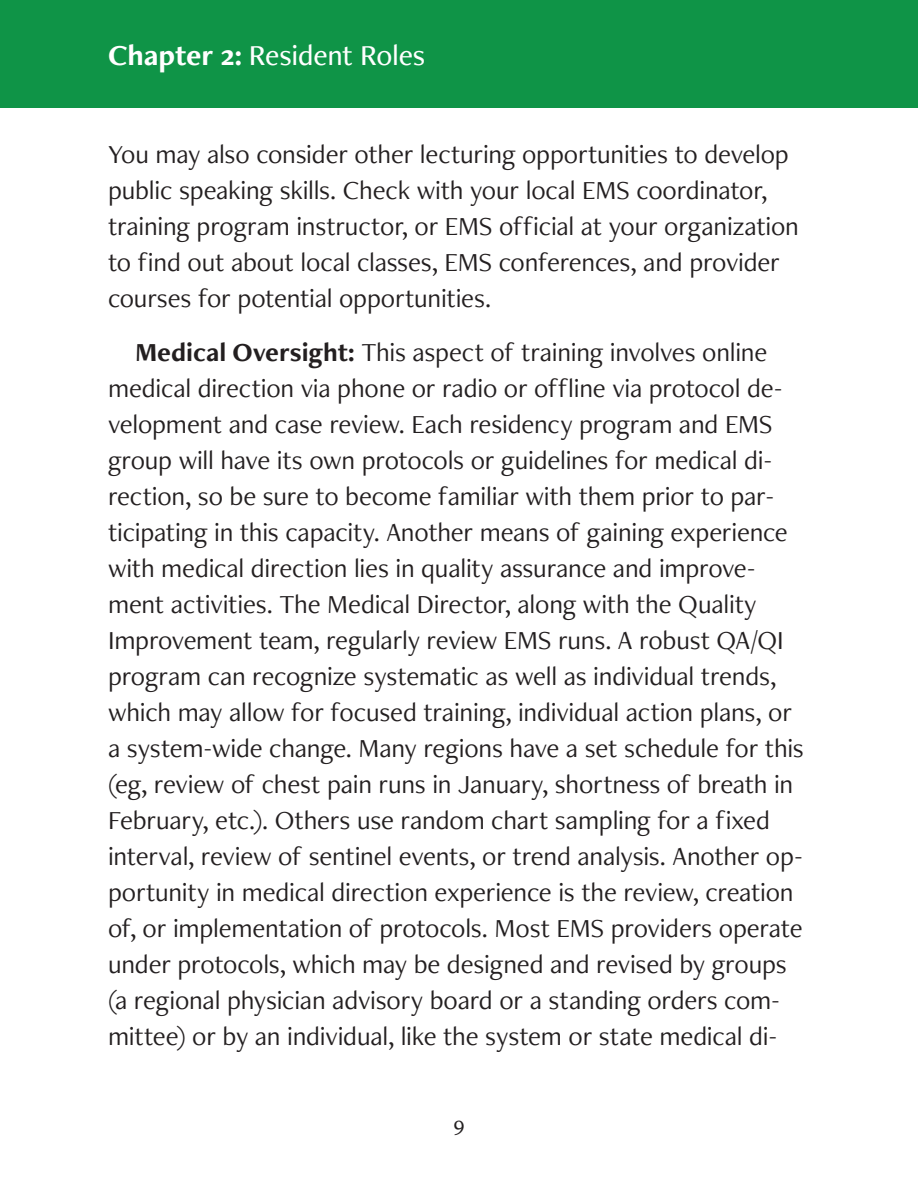
<style>
.page{position:relative;width:918px;height:1188px;background:#fff}
.page>*{position:absolute;margin:0;border:0;box-sizing:border-box;transform-origin:0 0}
.t1{font:500 30px "Freight Neo Pro";letter-spacing:-.01em;color:#fff}
.t2{font:27px/36px "Freight Neo Pro";letter-spacing:-.01em;color:#231f20}
.t3{font:500 21px "Freight Neo Pro";color:#231f20}
.s1{font-weight:700}
</style>
<div class="page">
<div style="left:0;top:0;width:918px;height:108px;background:#0f9447"></div>
<p class="t1" style="left:108px;top:34px;width:319px"><span class="s1">Chapter 2:</span> Resident Roles</p>
<p class="t2" style="left:108px;top:136px;width:692px">You may also consider other lecturing opportunities to develop public speaking skills. Check with your local EMS coordinator, training program instructor, or EMS official at your organization to find out about local classes, EMS conferences, and provider courses for potential opportunities.</p>
<p class="t2" style="left:108px;top:334px;width:697px;text-indent:27px"><span class="s1">Medical Oversight:</span> This aspect of training involves online medical direction via phone or radio or offline via protocol de&shy;velopment and case review. Each residency program and EMS group will have its own protocols or guidelines for medical di&shy;rection, so be sure to become familiar with them prior to par&shy;ticipating in this capacity. Another means of gaining experience with medical direction lies in quality assurance and improve&shy;ment activities. The Medical Director, along with the Quality Improvement team, regularly review EMS runs. A robust QA/QI program can recognize systematic as well as individual trends, which may allow for focused training, individual action plans, or a system-wide change. Many regions have a set schedule for this (eg, review of chest pain runs in January, shortness of breath in February, etc.). Others use random chart sampling for a fixed interval, review of sentinel events, or trend analysis. Another op&shy;portunity in medical direction experience is the review, creation of, or implementation of protocols. Most EMS providers operate under protocols, which may be designed and revised by groups (a regional physician advisory board or a standing orders com&shy;mittee) or by an individual, like the system or state medical di-</p>
<p class="t3" style="left:453px;top:1110px;width:13px">9</p>
</div>
